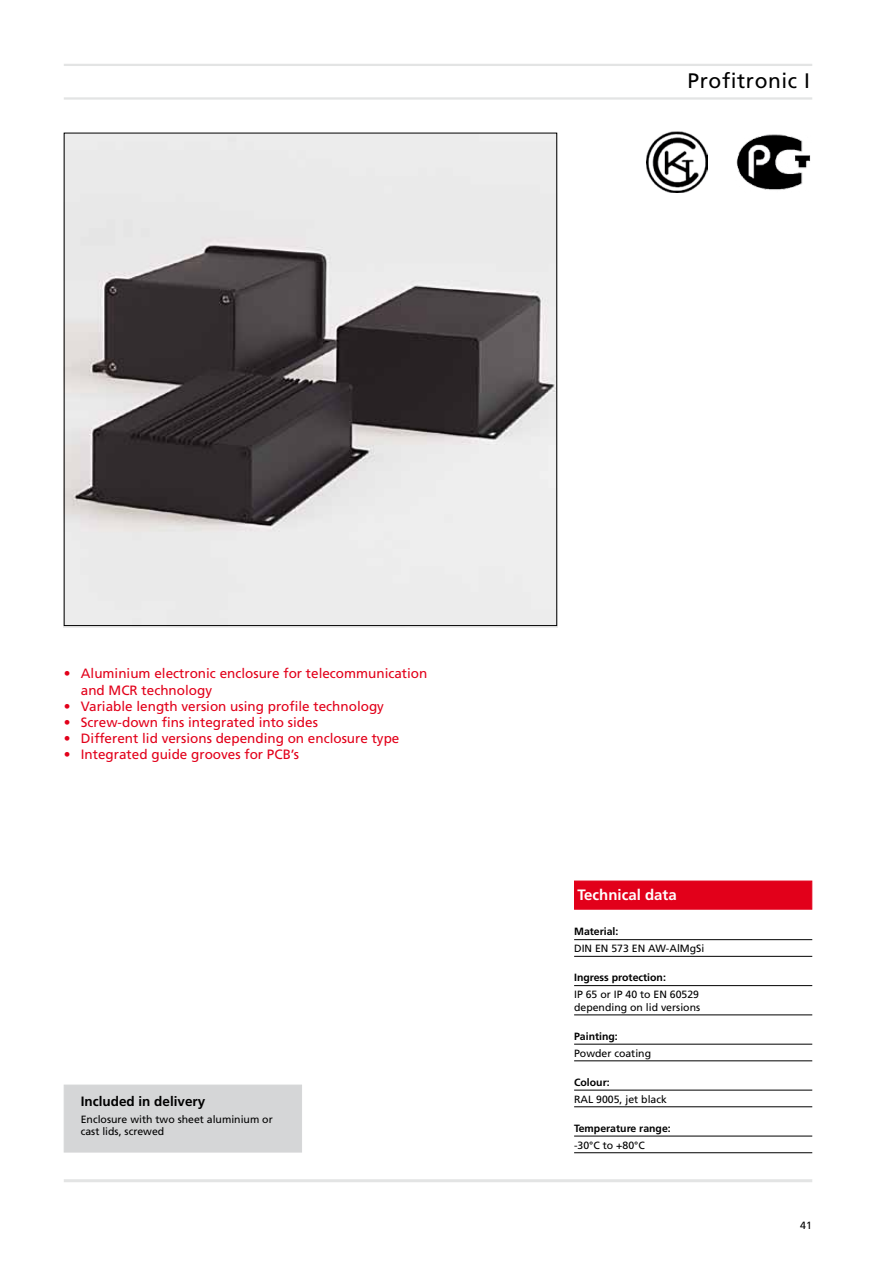
<style>
.page{position:relative;width:893px;height:1263px;background:#fff}
.page>*{position:absolute;margin:0;border:0;box-sizing:border-box;transform-origin:0 0}
.t1{font:21px "Frutiger";letter-spacing:.03em;color:#000}
.t2{font:700 15px "Frutiger";color:#fff}
.t3{font:13.5px/16.2px "Frutiger";color:#e2001a}
.t4{font:700 13.5px "Frutiger";color:#000}
.t5{font:10.5px/12.6px "Frutiger";color:#000}
.t6{font:700 10.5px "Frutiger";color:#000}
</style>
<div class="page">
<img style="left:64px;top:135px;width:493px;height:492px">
<hr style="left:64px;top:97px;width:748px;height:3px;background:#e3e4e4">
<hr style="left:64px;top:1179px;width:748px;height:3px;background:#e3e4e4">
<hr style="left:64px;top:64px;width:748px;height:2px;background:#e3e4e4">
<div style="left:574px;top:881px;width:238px;height:28px;background:#e2001a"></div>
<hr style="left:574px;top:956px;width:238px;height:1px;background:#000">
<hr style="left:574px;top:985px;width:238px;height:1px;background:#000">
<hr style="left:574px;top:1015px;width:238px;height:1px;background:#000">
<hr style="left:574px;top:1044px;width:238px;height:1px;background:#000">
<hr style="left:574px;top:1060px;width:238px;height:1px;background:#000">
<hr style="left:574px;top:1090px;width:238px;height:1px;background:#000">
<hr style="left:574px;top:1106px;width:238px;height:1px;background:#000">
<hr style="left:574px;top:1136px;width:238px;height:1px;background:#000">
<hr style="left:574px;top:1152px;width:238px;height:1px;background:#000">
<hr style="left:574px;top:939px;width:238px;height:1px;background:#000">
<img style="left:646px;top:132px;width:61px;height:61px">
<img style="left:736px;top:134px;width:75px;height:56px">
<div style="left:64px;top:1085px;width:238px;height:67px;background:#d5d6d7"></div>
<h1 class="t1" style="left:688px;top:69px;width:124px">Profitronic I</h1>
<p class="t3" style="left:81px;top:665px;width:348px;text-indent:-17px">• Aluminium electronic enclosure for telecommunication and MCR technology</p>
<p class="t3" style="left:64px;top:698px;width:322px">• Variable length version using profile technology</p>
<p class="t3" style="left:64px;top:714px;width:256px">• Screw-down fins integrated into sides</p>
<p class="t3" style="left:64px;top:730px;width:337px">• Different lid versions depending on enclosure type</p>
<p class="t3" style="left:64px;top:746px;width:237px">• Integrated guide grooves for PCB’s</p>
<p class="t4" style="left:81px;top:1093px;width:126px">Included in delivery</p>
<p class="t5" style="left:81px;top:1113px;width:193px">Enclosure with two sheet aluminium or cast lids, screwed</p>
<p class="t2" style="left:577px;top:885px;width:101px">Technical data</p>
<p class="t6" style="left:574px;top:925px;width:46px">Material:</p>
<p class="t5" style="left:574px;top:942px;width:132px">DIN EN 573 EN AW-AlMgSi</p>
<p class="t6" style="left:574px;top:971px;width:93px">Ingress protection:</p>
<p class="t5" style="left:574px;top:988px;width:128px">IP 65 or IP 40 to EN 60529 depending on lid versions</p>
<p class="t6" style="left:574px;top:1030px;width:45px">Painting:</p>
<p class="t5" style="left:574px;top:1046px;width:79px">Powder coating</p>
<p class="t6" style="left:574px;top:1076px;width:37px">Colour:</p>
<p class="t5" style="left:574px;top:1092px;width:94px">RAL 9005, jet black</p>
<p class="t6" style="left:574px;top:1122px;width:98px">Temperature range:</p>
<p class="t5" style="left:574px;top:1138px;width:72px">-30°C to +80°C</p>
<p class="t5" style="left:800px;top:1219px;width:13px">41</p>
</div>
